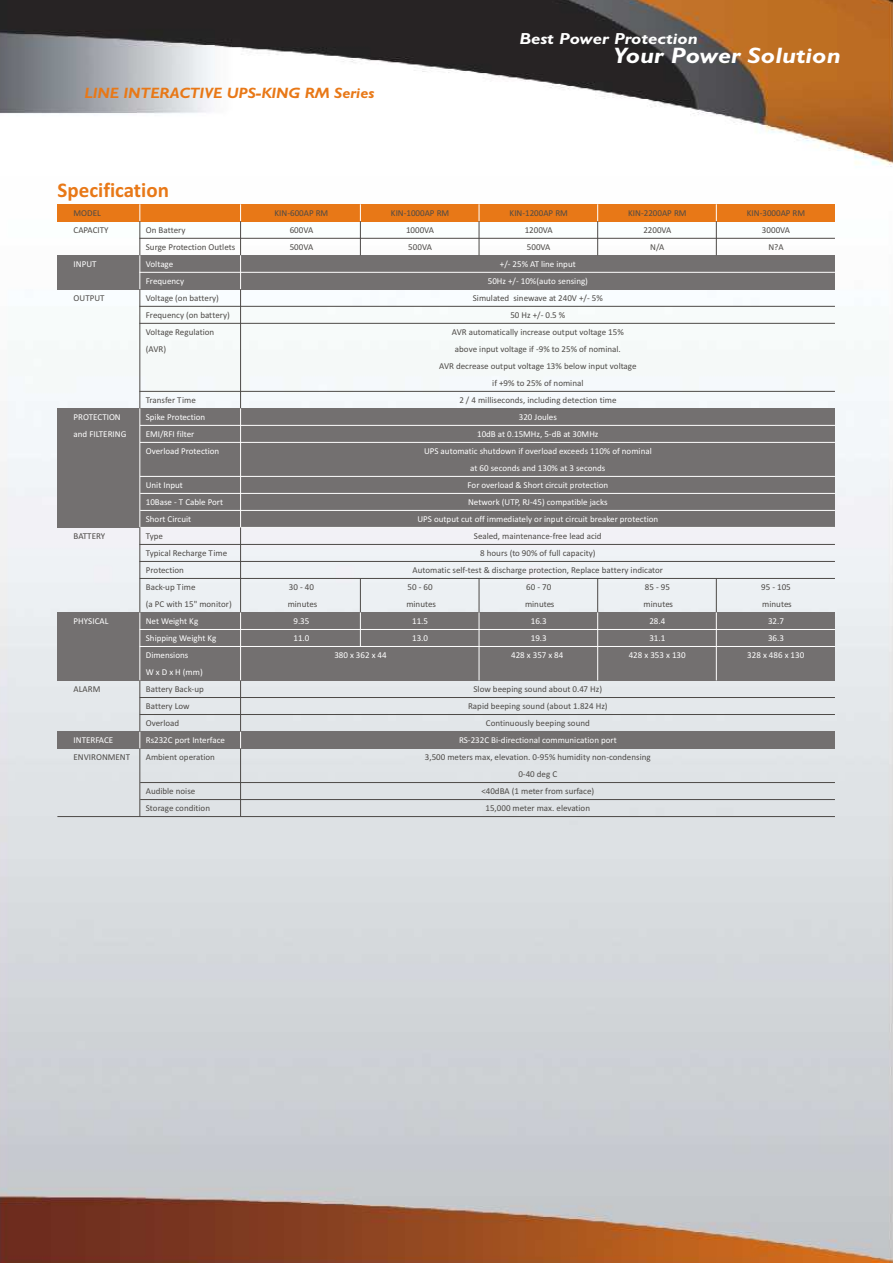
<style>
.page{position:relative;width:894px;height:1263px;background:#fff}
.page>*{position:absolute;margin:0;border:0;box-sizing:border-box;transform-origin:0 0}
.t1{font:italic 700 22.35px "Gill Sans";color:#fff;scale:1.14 1}
.t2{font:700 21px "Calibri";color:#e87817}
.t3{font:italic 700 16.05px "Gill Sans";color:#fff;scale:1.14 1}
.t4{font:italic 700 15px "Gill Sans";color:#e87817;scale:1.05 1}
.t5{font:9px/17px "Calibri";color:#4d4a47}
.t6{font:9px/17px "Calibri";color:#fff}
</style>
<div class="page">
<img style="left:0;top:0;width:893px;height:1263px">
<div style="left:57px;top:204px;width:778px;height:17px;background:#e87817"></div>
<div style="left:57px;top:255px;width:778px;height:34px;background:#737070"></div>
<svg style="left:139px;top:204px;width:1px;height:17px"></svg>
<svg style="left:716px;top:204px;width:1px;height:17px"></svg>
<svg style="left:597px;top:204px;width:1px;height:17px"></svg>
<svg style="left:479px;top:204px;width:1px;height:17px"></svg>
<svg style="left:360px;top:204px;width:1px;height:17px"></svg>
<hr style="left:716px;top:221px;width:1px;height:34px;background:#4d4a47">
<hr style="left:597px;top:221px;width:1px;height:34px;background:#4d4a47">
<hr style="left:479px;top:221px;width:1px;height:34px;background:#4d4a47">
<hr style="left:360px;top:221px;width:1px;height:34px;background:#4d4a47">
<hr style="left:716px;top:578px;width:1px;height:34px;background:#4d4a47">
<hr style="left:597px;top:578px;width:1px;height:34px;background:#4d4a47">
<hr style="left:479px;top:578px;width:1px;height:34px;background:#4d4a47">
<hr style="left:360px;top:578px;width:1px;height:34px;background:#4d4a47">
<svg style="left:240px;top:204px;width:1px;height:17px"></svg>
<hr style="left:240px;top:221px;width:1px;height:34px;background:#4d4a47">
<hr style="left:139px;top:221px;width:1px;height:34px;background:#4d4a47">
<hr style="left:240px;top:255px;width:1px;height:34px;background:#fff">
<hr style="left:139px;top:255px;width:1px;height:34px;background:#fff">
<div style="left:57px;top:408px;width:778px;height:119px;background:#737070"></div>
<div style="left:57px;top:612px;width:778px;height:69px;background:#737070"></div>
<div style="left:57px;top:732px;width:778px;height:17px;background:#737070"></div>
<hr style="left:139px;top:238px;width:696px;height:1px;background:#4d4a47">
<hr style="left:139px;top:272px;width:696px;height:1px;background:#fff">
<hr style="left:139px;top:306px;width:696px;height:1px;background:#4d4a47">
<hr style="left:139px;top:323px;width:696px;height:1px;background:#4d4a47">
<hr style="left:139px;top:391px;width:696px;height:1px;background:#4d4a47">
<hr style="left:139px;top:544px;width:696px;height:1px;background:#4d4a47">
<hr style="left:139px;top:561px;width:696px;height:1px;background:#4d4a47">
<hr style="left:140px;top:425px;width:695px;height:1px;background:#fff">
<hr style="left:140px;top:442px;width:695px;height:1px;background:#fff">
<hr style="left:140px;top:476px;width:695px;height:1px;background:#fff">
<hr style="left:140px;top:493px;width:695px;height:1px;background:#fff">
<hr style="left:140px;top:510px;width:695px;height:1px;background:#fff">
<hr style="left:140px;top:527px;width:695px;height:1px;background:#fff">
<hr style="left:140px;top:629px;width:695px;height:1px;background:#fff">
<hr style="left:140px;top:578px;width:695px;height:1px;background:#4d4a47">
<hr style="left:140px;top:646px;width:695px;height:1px;background:#fff">
<hr style="left:140px;top:714px;width:695px;height:1px;background:#4d4a47">
<hr style="left:140px;top:697px;width:695px;height:1px;background:#4d4a47">
<hr style="left:57px;top:816px;width:778px;height:1px;background:#4d4a47">
<hr style="left:140px;top:799px;width:695px;height:1px;background:#4d4a47">
<hr style="left:140px;top:782px;width:695px;height:1px;background:#4d4a47">
<hr style="left:240px;top:289px;width:1px;height:119px;background:#4d4a47">
<hr style="left:139px;top:289px;width:1px;height:119px;background:#4d4a47">
<hr style="left:240px;top:408px;width:1px;height:119px;background:#fff">
<hr style="left:139px;top:408px;width:1px;height:119px;background:#fff">
<hr style="left:240px;top:527px;width:1px;height:85px;background:#4d4a47">
<hr style="left:139px;top:527px;width:1px;height:85px;background:#4d4a47">
<svg style="left:240px;top:732px;width:1px;height:17px"></svg>
<svg style="left:139px;top:732px;width:1px;height:17px"></svg>
<hr style="left:240px;top:749px;width:1px;height:68px;background:#4d4a47">
<hr style="left:139px;top:749px;width:1px;height:68px;background:#4d4a47">
<hr style="left:240px;top:612px;width:1px;height:69px;background:#fff">
<hr style="left:139px;top:612px;width:1px;height:69px;background:#fff">
<hr style="left:240px;top:681px;width:1px;height:51px;background:#4d4a47">
<hr style="left:139px;top:681px;width:1px;height:51px;background:#4d4a47">
<hr style="left:716px;top:612px;width:1px;height:34px;background:#fff">
<hr style="left:597px;top:612px;width:1px;height:34px;background:#fff">
<hr style="left:479px;top:612px;width:1px;height:34px;background:#fff">
<hr style="left:360px;top:612px;width:1px;height:34px;background:#fff">
<hr style="left:716px;top:646px;width:1px;height:35px;background:#fff">
<hr style="left:597px;top:646px;width:1px;height:35px;background:#fff">
<hr style="left:479px;top:646px;width:1px;height:35px;background:#fff">
<h3 class="t4" style="left:84px;top:88px;width:278px">LINE INTERACTIVE UPS-KING RM Series</h3>
<h3 class="t3" style="left:519px;top:33px;width:158px">Best Power Protection</h3>
<h1 class="t1" style="left:613px;top:47px;width:201px">Your Power Solution</h1>
<h2 class="t2" style="left:58px;top:181px;width:113px">Specification</h2>
<p class="t5" style="left:74px;top:205px;width:37px">MODEL<br>CAPACITY</p>
<p class="t5" style="left:146px;top:222px;width:91px">On Battery<br>Surge Protection Outlets</p>
<p class="t6" style="left:74px;top:256px;width:24px">INPUT</p>
<p class="t6" style="left:146px;top:256px;width:40px">Voltage<br>Frequency</p>
<p class="t5" style="left:74px;top:290px;width:32px">OUTPUT</p>
<p class="t5" style="left:146px;top:290px;width:86px">Voltage (on battery)<br>Frequency (on battery)<br>Voltage Regulation (AVR)</p>
<p class="t5" style="left:146px;top:392px;width:52px">Transfer Time</p>
<p class="t6" style="left:74px;top:409px;width:54px">PROTECTION and FILTERING</p>
<p class="t6" style="left:146px;top:409px;width:75px">Spike Protection<br>EMI/RFI filter<br>Overload Protection</p>
<p class="t6" style="left:146px;top:477px;width:79px">Unit Input<br>10Base - T Cable Port<br>Short Circuit</p>
<p class="t5" style="left:275px;top:205px;width:55px;text-align:center">KIN-600AP RM<br>600VA<br>500VA</p>
<p class="t5" style="left:391px;top:205px;width:60px;text-align:center">KIN-1000AP RM<br>1000VA<br>500VA</p>
<p class="t5" style="left:510px;top:205px;width:60px;text-align:center">KIN-1200AP RM<br>1200VA<br>500VA</p>
<p class="t6" style="left:488px;top:257px;width:102px;text-align:center">+/- 25% AT line input<br>50Hz +/- 10%(auto sensing)</p>
<p class="t5" style="left:628px;top:205px;width:60px;text-align:center">KIN-2200AP RM<br>2200VA<br>N/A</p>
<p class="t5" style="left:439px;top:291px;width:199px;text-align:center">Simulated sinewave at 240V +/- 5%<br>50 Hz +/- 0.5 %<br>AVR automatically increase output voltage 15%<br>above input voltage if -9% to 25% of nominal.<br>AVR decrease output voltage 13% below input voltage if +9% to 25% of nominal<br>2 / 4 milliseconds, including detection time</p>
<p class="t6" style="left:418px;top:410px;width:242px;text-align:center">320 Joules<br>10dB at 0.15MHz, 5-dB at 30MHz<br>UPS automatic shutdown if overload exceeds 110% of nominal<br>at 60 seconds and 130% at 3 seconds<br>For overload &amp; Short circuit protection<br>Network (UTP, RJ-45) compatible jacks<br>UPS output cut off immediately or input circuit breaker protection</p>
<p class="t5" style="left:747px;top:205px;width:60px;text-align:center">KIN-3000AP RM<br>3000VA<br>N?A</p>
<p class="t5" style="left:74px;top:528px;width:33px">BATTERY</p>
<p class="t6" style="left:74px;top:613px;width:36px">PHYSICAL</p>
<p class="t5" style="left:146px;top:528px;width:87px">Type<br>Typical Recharge Time<br>Protection<br>Back-up Time<br>(a PC with 15" monitor)</p>
<p class="t6" style="left:146px;top:613px;width:72px">Net Weight Kg<br>Shipping Weight Kg<br>Dimensions<br>W x D x H (mm)</p>
<p class="t5" style="left:288px;top:579px;width:31px">30 - 40 minutes</p>
<p class="t6" style="left:293px;top:613px;width:17px">9.35<br>11.0</p>
<p class="t5" style="left:413px;top:529px;width:252px;text-align:center">Sealed, maintenance-free lead acid<br>8 hours (to 90% of full capacity)<br>Automatic self-test &amp; discharge protection, Replace battery indicator</p>
<p class="t5" style="left:406px;top:579px;width:31px">50 - 60 minutes</p>
<p class="t6" style="left:412px;top:613px;width:17px">11.5<br>13.0</p>
<p class="t5" style="left:525px;top:579px;width:31px">60 - 70 minutes</p>
<p class="t6" style="left:531px;top:613px;width:17px">16.3<br>19.3</p>
<p class="t5" style="left:644px;top:579px;width:31px">85 - 95 minutes</p>
<p class="t6" style="left:649px;top:613px;width:17px">28.4<br>31.1</p>
<p class="t5" style="left:761px;top:579px;width:32px">95 - 105 minutes</p>
<p class="t6" style="left:768px;top:613px;width:17px">32.7<br>36.3</p>
<p class="t6" style="left:334px;top:647px;width:54px">380 x 362 x 44</p>
<p class="t6" style="left:511px;top:647px;width:54px">428 x 357 x 84</p>
<p class="t6" style="left:629px;top:647px;width:58px">428 x 353 x 130</p>
<p class="t6" style="left:747px;top:647px;width:58px">328 x 486 x 130</p>
<p class="t5" style="left:74px;top:681px;width:28px">ALARM</p>
<p class="t6" style="left:74px;top:732px;width:41px">INTERFACE</p>
<p class="t5" style="left:74px;top:749px;width:58px">ENVIRONMENT</p>
<p class="t5" style="left:146px;top:681px;width:59px">Battery Back-up<br>Battery Low<br>Overload</p>
<p class="t5" style="left:146px;top:749px;width:71px">Ambient operation</p>
<p class="t5" style="left:146px;top:783px;width:66px">Audible noise<br>Storage condition</p>
<p class="t6" style="left:146px;top:732px;width:81px">Rs232C port Interface</p>
<p class="t5" style="left:468px;top:682px;width:141px;text-align:center">Slow beeping sound about 0.47 Hz)<br>Rapid beeping sound (about 1.824 Hz)<br>Continuously beeping sound</p>
<p class="t5" style="left:425px;top:750px;width:227px;text-align:center">3,500 meters max, elevation. 0-95% humidity non-condensing<br>0-40 deg C<br>&lt;40dBA (1 meter from surface)<br>15,000 meter max. elevation</p>
<p class="t6" style="left:459px;top:733px;width:159px">RS-232C Bi-directional communication port</p>
</div>
